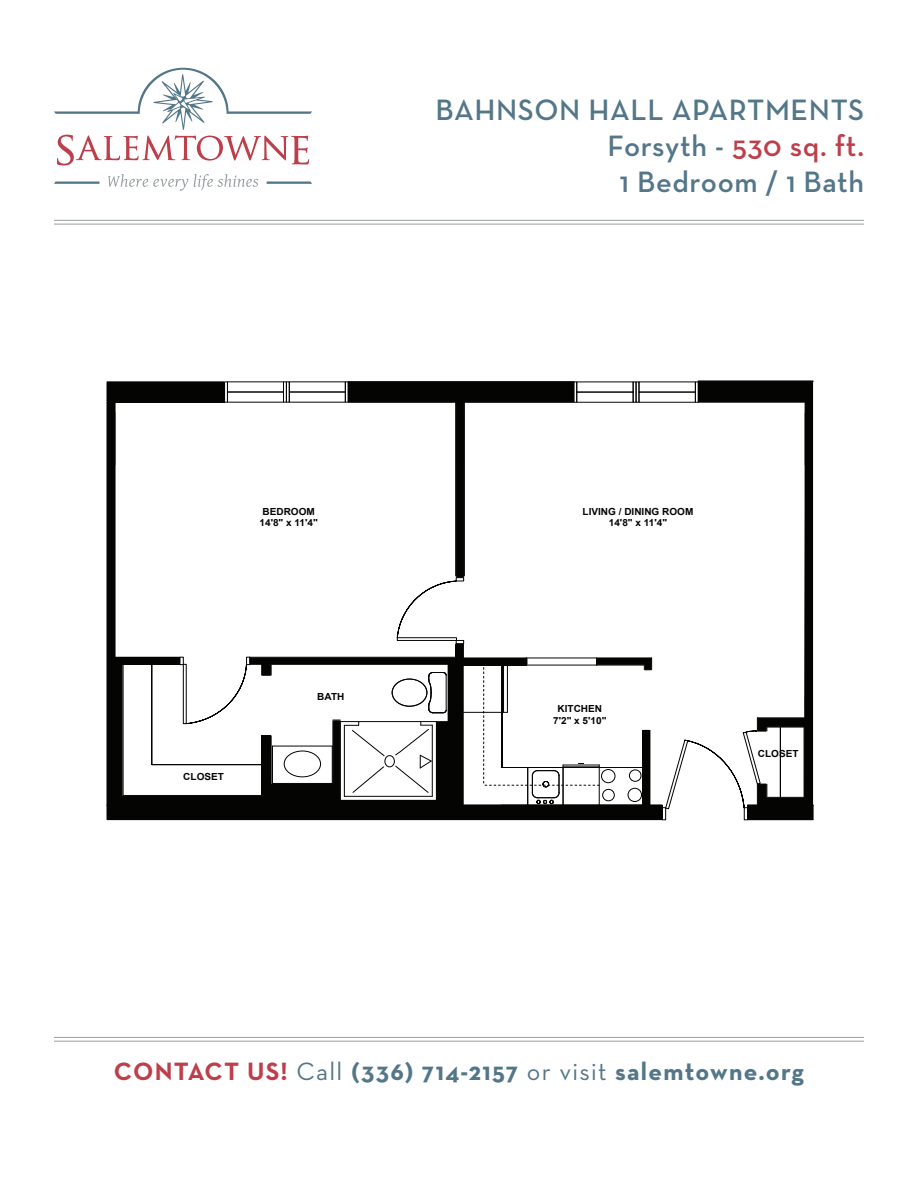
<style>
.page{position:relative;width:918px;height:1188px;background:#fff}
.page>*{position:absolute;margin:0;border:0;box-sizing:border-box;transform-origin:0 0}
.t1{font:600 30px "Neutra Text";letter-spacing:.02em;color:#537688}
.t2{font:600 30px "Neutra Text";letter-spacing:.02em;color:#bd3f4b}
.t3{font:700 25.5px "Neutra Text";letter-spacing:.05em;color:#537688}
.t4{font:700 9.75px "Arial";color:#040503}
.s1{color:#537688}
.s2{color:#bd3f4b}
.s3{font-weight:400}
</style>
<div class="page">
<svg style="left:108px;top:174px;width:80px;height:17px"></svg>
<svg style="left:194px;top:174px;width:64px;height:17px"></svg>
<svg style="left:54px;top:182px;width:46px;height:2px"></svg>
<svg style="left:267px;top:182px;width:45px;height:2px"></svg>
<svg style="left:54px;top:68px;width:258px;height:97px"></svg>
<hr style="left:54px;top:220px;width:810px;height:1px;background:#989ea1">
<hr style="left:54px;top:224px;width:810px;height:1px;background:#989ea1">
<hr style="left:54px;top:1037px;width:810px;height:1px;background:#989ea1">
<hr style="left:54px;top:1041px;width:810px;height:1px;background:#989ea1">
<hr style="left:107px;top:402px;width:117px;height:1px;background:#040503">
<hr style="left:115px;top:402px;width:1px;height:403px;background:#040503">
<hr style="left:122px;top:664px;width:1px;height:141px;background:#040503">
<hr style="left:123px;top:664px;width:1px;height:131px;background:#040503">
<hr style="left:122px;top:796px;width:141px;height:1px;background:#040503">
<hr style="left:123px;top:795px;width:139px;height:1px;background:#040503">
<hr style="left:123px;top:664px;width:57px;height:1px;background:#040503">
<hr style="left:463px;top:665px;width:181px;height:1px;background:#040503">
<hr style="left:650px;top:730px;width:1px;height:75px;background:#040503">
<hr style="left:642px;top:730px;width:1px;height:75px;background:#040503">
<div style="left:107px;top:805px;width:555px;height:15px;background:#040503"></div>
<div style="left:748px;top:805px;width:65px;height:15px;background:#040503"></div>
<svg style="left:698px;top:381px;width:115px;height:424px"></svg>
<svg style="left:348px;top:382px;width:226px;height:196px"></svg>
<div style="left:107px;top:382px;width:118px;height:20px;background:#040503"></div>
<div style="left:107px;top:402px;width:8px;height:403px;background:#040503"></div>
<div style="left:115px;top:657px;width:65px;height:7px;background:#040503"></div>
<div style="left:115px;top:664px;width:7px;height:141px;background:#040503"></div>
<div style="left:122px;top:797px;width:141px;height:8px;background:#040503"></div>
<div style="left:643px;top:730px;width:7px;height:75px;background:#040503"></div>
<div style="left:463px;top:658px;width:64px;height:7px;background:#040503"></div>
<hr style="left:599px;top:767px;width:1px;height:38px;background:#040503">
<hr style="left:463px;top:712px;width:44px;height:1px;background:#040503">
<hr style="left:563px;top:767px;width:1px;height:38px;background:#040503">
<hr style="left:527px;top:768px;width:1px;height:38px;background:#040503">
<div style="left:577px;top:392px;width:56px;height:10px;border:1px solid #040503"></div>
<svg style="left:574px;top:382px;width:3px;height:20px"></svg>
<svg style="left:695px;top:382px;width:4px;height:20px"></svg>
<div style="left:639px;top:392px;width:57px;height:10px;border:1px solid #040503"></div>
<svg style="left:633px;top:382px;width:6px;height:20px"></svg>
<svg style="left:225px;top:382px;width:3px;height:20px"></svg>
<svg style="left:345px;top:382px;width:3px;height:20px"></svg>
<svg style="left:283px;top:382px;width:7px;height:20px"></svg>
<svg style="left:665px;top:718px;width:141px;height:91px"></svg>
<div style="left:662px;top:808px;width:4px;height:12px;border:1px solid #040503"></div>
<div style="left:744px;top:808px;width:4px;height:12px;border:1px solid #040503"></div>
<svg style="left:151px;top:578px;width:313px;height:227px"></svg>
<svg style="left:483px;top:658px;width:169px;height:146px"></svg>
<p class="t1" style="left:435px;top:91px;width:430px">BAHNSON HALL APARTMENTS</p>
<p class="t2" style="left:608px;top:127px;width:258px"><span class="s1">Forsyth -</span> 530 sq. ft.</p>
<p class="t1" style="left:620px;top:163px;width:246px">1 Bedroom / 1 Bath</p>
<p class="t4" style="left:263px;top:505px;width:54px">BEDROOM</p>
<p class="t4" style="left:583px;top:505px;width:112px">LIVING / DINING ROOM</p>
<p class="t4" style="left:260px;top:516px;width:60px">14'8" x 11'4"</p>
<p class="t4" style="left:183px;top:770px;width:42px">CLOSET</p>
<p class="t4" style="left:317px;top:690px;width:29px">BATH</p>
<p class="t4" style="left:609px;top:516px;width:60px">14'8" x 11'4"</p>
<p class="t4" style="left:558px;top:702px;width:46px">KITCHEN</p>
<p class="t4" style="left:553px;top:714px;width:55px">7'2" x 5'10"</p>
<p class="t4" style="left:758px;top:747px;width:42px">CLOSET</p>
<p class="t3" style="left:114px;top:1056px;width:692px"><span class="s2">CONTACT US!</span> <span class="s3">Call</span> (336) 714-2157 <span class="s3">or visit</span> salemtowne.org</p>
</div>
